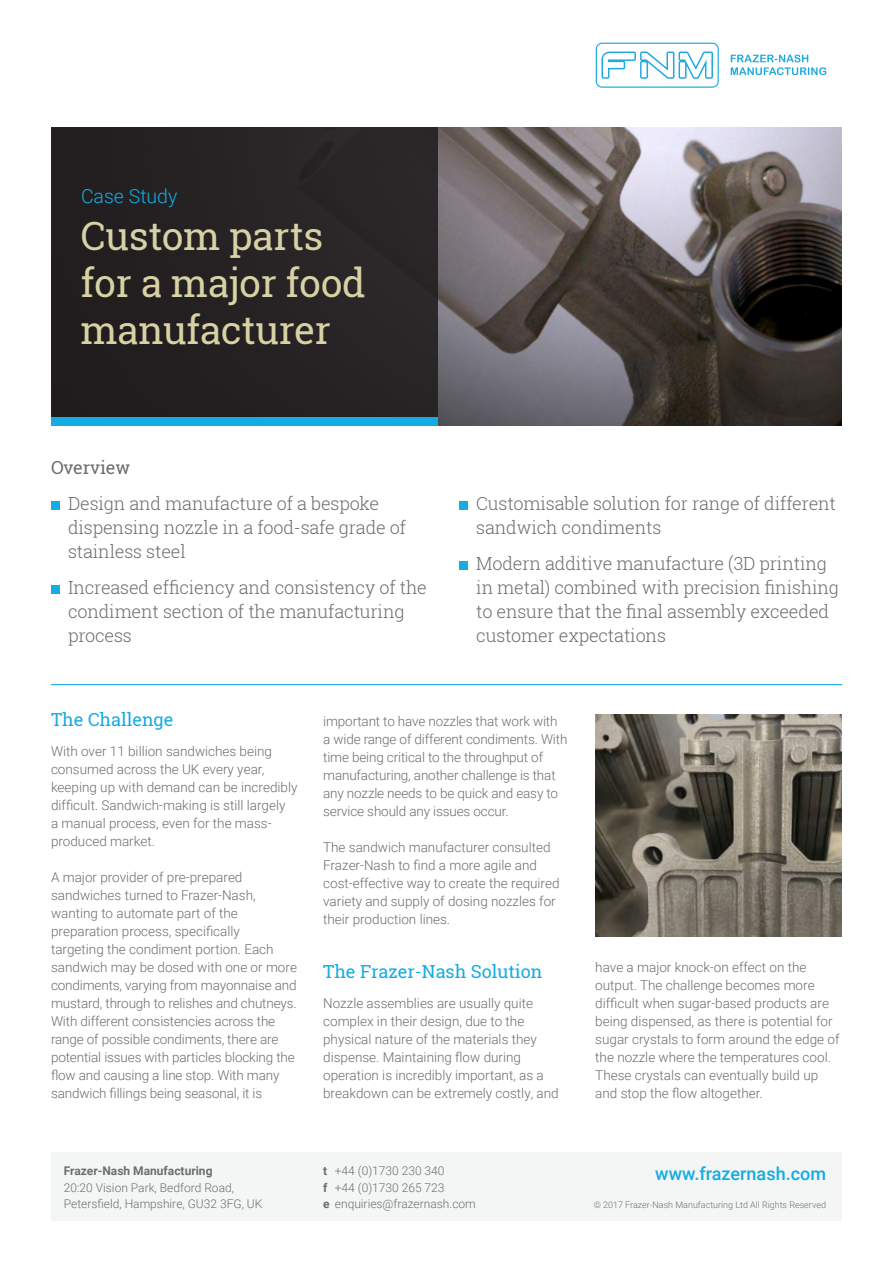
<style>
.page{position:relative;width:893px;height:1263px;background:#fff}
.page>*{position:absolute;margin:0;border:0;box-sizing:border-box;transform-origin:0 0}
.t1{font:39px/46.8px "Roboto Slab";letter-spacing:-.01em;color:#d7d1a3}
.t2{font:300 19.5px "Roboto";color:#13ace3}
.into_-_bullets{font:300 18px/24px "Roboto Slab";letter-spacing:-.01em;color:#6c6d70}
.subhead_1_line{font:18px "Roboto Slab";color:#13ace3}
.t3{font:500 18px "Roboto";color:#13ace3}
.into_-_bullets-2{font:18px "Roboto Slab";letter-spacing:-.01em;color:#6c6d70}
.body{font:300 13.5px/18px "Roboto";color:#6c6d70}
.t4{font:300 12px/16.5px "Roboto";color:#6c6d70}
.t5{font:700 12px "Roboto";color:#6c6d70}
.t6{font:300 9px "Roboto";color:#6c6d70}
.s1{font-weight:700}
</style>
<div class="page">
<div style="left:51px;top:1152px;width:791px;height:68px;background:#f4f6f5"></div>
<svg style="left:731px;top:55px;width:95px;height:20px"></svg>
<svg style="left:596px;top:43px;width:123px;height:45px"></svg>
<img style="left:438px;top:128px;width:404px;height:297px">
<div style="left:51px;top:128px;width:387px;height:297px;background:#231f20"></div>
<div style="left:51px;top:417px;width:387px;height:8px;background:#13ace3"></div>
<div style="left:51px;top:501px;width:9px;height:9px;background:#13ace3"></div>
<div style="left:51px;top:585px;width:9px;height:9px;background:#13ace3"></div>
<div style="left:459px;top:501px;width:9px;height:9px;background:#13ace3"></div>
<div style="left:459px;top:561px;width:9px;height:9px;background:#13ace3"></div>
<hr style="left:51px;top:684px;width:791px;height:1px;background:#13ace3">
<img style="left:595px;top:714px;width:247px;height:222px">
<p class="t2" style="left:81px;top:182px;width:98px">Case Study</p>
<p class="t1" style="left:81px;top:212px;width:286px">Custom parts for a major food manufacturer</p>
<p class="into_-_bullets-2" style="left:51px;top:455px;width:81px">Overview</p>
<p class="into_-_bullets" style="left:68px;top:491px;width:340px">Design and manufacture of a bespoke dispensing nozzle in a food-safe grade of stainless steel</p>
<p class="into_-_bullets" style="left:68px;top:575px;width:360px">Increased efficiency and consistency of the condiment section of the manufacturing process</p>
<p class="into_-_bullets" style="left:476px;top:491px;width:361px">Customisable solution for range of different sandwich condiments</p>
<p class="into_-_bullets" style="left:476px;top:551px;width:364px">Modern additive manufacture (3D printing in metal) combined with precision finishing to ensure that the final assembly exceeded customer expectations</p>
<p class="subhead_1_line" style="left:51px;top:707px;width:124px">The Challenge</p>
<p class="body" style="left:51px;top:742px;width:248px">With over 11 billion sandwiches being consumed across the UK every year, keeping up with demand can be incredibly difficult. Sandwich-making is still largely<br>a manual process, even for the mass&shy;produced market.</p>
<p class="body" style="left:51px;top:868px;width:247px">A major provider of pre-prepared sandwiches turned to Frazer-Nash, wanting to automate part of the preparation process, specifically<br>targeting the condiment portion. Each sandwich may be dosed with one or more condiments, varying from mayonnaise and mustard, through to relishes and chutneys.<br>With different consistencies across the range of possible condiments, there are potential issues with particles blocking the flow and causing a line stop. With many sandwich fillings being seasonal, it is</p>
<p class="t5" style="left:64px;top:1162px;width:150px">Frazer-Nash Manufacturing</p>
<p class="t4" style="left:64px;top:1179px;width:200px">20:20 Vision Park, Bedford Road,<br>Petersfield, Hampshire, GU32 3FG, UK</p>
<p class="body" style="left:323px;top:712px;width:246px">important to have nozzles that work with a wide range of different condiments. With time being critical to the throughput of manufacturing, another challenge is that any nozzle needs to be quick and easy to service should any issues occur.</p>
<p class="body" style="left:323px;top:838px;width:238px">The sandwich manufacturer consulted Frazer-Nash to find a more agile and cost-effective way to create the required variety and supply of dosing nozzles for their production lines.</p>
<p class="subhead_1_line" style="left:323px;top:959px;width:221px">The Frazer-Nash Solution</p>
<p class="body" style="left:323px;top:994px;width:237px">Nozzle assemblies are usually quite complex in their design, due to the physical nature of the materials they dispense. Maintaining flow during operation is incredibly important, as a breakdown can be extremely costly, and</p>
<p class="body" style="left:595px;top:958px;width:246px">have a major knock-on effect on the output. The challenge becomes more difficult when sugar-based products are being dispensed, as there is potential for sugar crystals to form around the edge of the nozzle where the temperatures cool.<br>These crystals can eventually build up and stop the flow altogether.</p>
<p class="t4" style="left:323px;top:1162px;width:123px"><span class="s1">t</span> +44 (0)1730 230 340</p>
<h3 class="t3" style="left:655px;top:1161px;width:172px">www.frazernash.com</h3>
<p class="t4" style="left:323px;top:1179px;width:154px"><span class="s1">f</span> +44 (0)1730 265 723<br><span class="s1">e</span> enquiries@frazernash.com</p>
<p class="t6" style="left:594px;top:1199px;width:234px">© 2017 Frazer-Nash Manufacturing Ltd All Rights Reserved</p>
</div>
